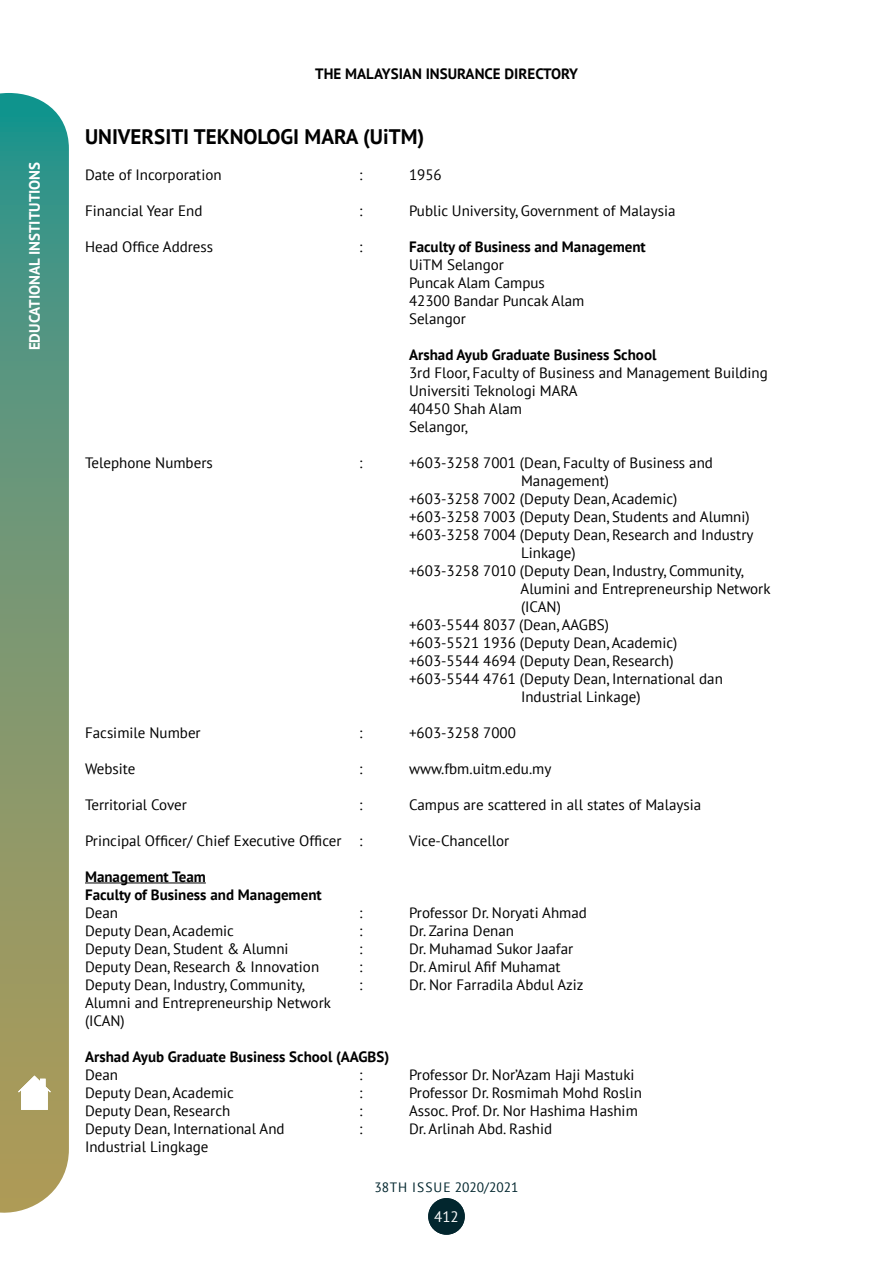
<style>
.page{position:relative;width:893px;height:1263px;background:#fff}
.page>*{position:absolute;margin:0;border:0;box-sizing:border-box;transform-origin:0 0}
.t1{font:700 21px "PT Sans";color:#000}
.t2{font:15px/18px "PT Sans";color:#000}
.t3{font:700 15px/18px "PT Sans";color:#000}
.t4{font:700 15px "PT Sans";color:#fff}
.t5{font:15px "PT Sans";color:#fff}
.t6{font:13.5px "PT Sans";color:#02262e}
</style>
<div class="page">
<svg style="left:0;top:93px;width:69px;height:1120px;background:#789975"></svg>
<div style="left:428px;top:1198px;width:37px;height:37px;background:#02262e;border-radius:50%"></div>
<svg style="left:18px;top:1075px;width:33px;height:35px"></svg>
<hr style="left:85px;top:882px;width:121px;height:1px;background:#000">
<p class="t4" style="left:25px;top:350px;width:190px;rotate:-90deg">EDUCATIONAL INSTITUTIONS</p>
<p class="t3" style="left:315px;top:65px;width:264px">THE MALAYSIAN INSURANCE DIRECTORY</p>
<h1 class="t1" style="left:85px;top:123px;width:341px">UNIVERSITI TEKNOLOGI MARA (UiTM)</h1>
<p class="t2" style="left:85px;top:165px;width:138px">Date of Incorporation</p>
<p class="t2" style="left:359px;top:165px;width:5px">:</p>
<p class="t2" style="left:409px;top:165px;width:34px">1956</p>
<p class="t2" style="left:85px;top:201px;width:119px">Financial Year End</p>
<p class="t2" style="left:359px;top:201px;width:5px">:</p>
<p class="t2" style="left:409px;top:201px;width:268px">Public University, Government of Malaysia</p>
<p class="t2" style="left:85px;top:237px;width:130px">Head Office Address</p>
<p class="t2" style="left:359px;top:237px;width:5px">:</p>
<p class="t3" style="left:409px;top:237px;width:238px">Faculty of Business and Management</p>
<p class="t2" style="left:409px;top:255px;width:177px">UiTM Selangor<br>Puncak Alam Campus<br>42300 Bandar Puncak Alam<br>Selangor</p>
<p class="t3" style="left:409px;top:345px;width:249px">Arshad Ayub Graduate Business School</p>
<p class="t2" style="left:409px;top:363px;width:360px">3rd Floor, Faculty of Business and Management Building<br>Universiti Teknologi MARA<br>40450 Shah Alam<br>Selangor,</p>
<p class="t2" style="left:85px;top:453px;width:129px">Telephone Numbers</p>
<p class="t2" style="left:359px;top:453px;width:5px">:</p>
<p class="t2" style="left:409px;top:453px;width:305px">+603-3258 7001 (Dean, Faculty of Business and</p>
<p class="t2" style="left:521px;top:471px;width:89px">Management)</p>
<p class="t2" style="left:409px;top:489px;width:270px">+603-3258 7002 (Deputy Dean, Academic)</p>
<p class="t2" style="left:409px;top:507px;width:342px">+603-3258 7003 (Deputy Dean, Students and Alumni)</p>
<p class="t2" style="left:409px;top:525px;width:346px">+603-3258 7004 (Deputy Dean, Research and Industry</p>
<p class="t2" style="left:521px;top:543px;width:56px">Linkage)</p>
<p class="t2" style="left:409px;top:561px;width:336px">+603-3258 7010 (Deputy Dean, Industry, Community,</p>
<p class="t2" style="left:521px;top:579px;width:251px">Alumini and Entrepreneurship Network</p>
<p class="t2" style="left:521px;top:597px;width:41px">(ICAN)</p>
<p class="t2" style="left:409px;top:615px;width:201px">+603-5544 8037 (Dean, AAGBS)</p>
<p class="t2" style="left:409px;top:633px;width:270px">+603-5521 1936 (Deputy Dean, Academic)</p>
<p class="t2" style="left:409px;top:651px;width:266px">+603-5544 4694 (Deputy Dean, Research)</p>
<p class="t2" style="left:409px;top:669px;width:315px">+603-5544 4761 (Deputy Dean, International dan</p>
<p class="t2" style="left:521px;top:687px;width:121px">Industrial Linkage)</p>
<p class="t2" style="left:85px;top:723px;width:117px">Facsimile Number</p>
<p class="t2" style="left:359px;top:723px;width:5px">:</p>
<p class="t2" style="left:409px;top:723px;width:108px">+603-3258 7000</p>
<p class="t2" style="left:85px;top:759px;width:52px">Website</p>
<p class="t2" style="left:359px;top:759px;width:5px">:</p>
<p class="t2" style="left:409px;top:759px;width:144px">www.fbm.uitm.edu.my</p>
<p class="t2" style="left:85px;top:795px;width:103px">Territorial Cover</p>
<p class="t2" style="left:359px;top:795px;width:5px">:</p>
<p class="t2" style="left:409px;top:795px;width:294px">Campus are scattered in all states of Malaysia</p>
<p class="t2" style="left:85px;top:831px;width:279px">Principal Officer/ Chief Executive Officer :</p>
<p class="t2" style="left:409px;top:831px;width:102px">Vice-Chancellor</p>
<p class="t3" style="left:85px;top:867px;width:238px">Management Team<br>Faculty of Business and Management</p>
<p class="t2" style="left:85px;top:903px;width:35px">Dean</p>
<p class="t2" style="left:359px;top:903px;width:5px">:</p>
<p class="t2" style="left:409px;top:903px;width:179px">Professor Dr. Noryati Ahmad</p>
<p class="t2" style="left:85px;top:921px;width:150px">Deputy Dean, Academic</p>
<p class="t2" style="left:359px;top:921px;width:5px">:</p>
<p class="t2" style="left:409px;top:921px;width:107px">Dr. Zarina Denan</p>
<p class="t2" style="left:85px;top:939px;width:205px">Deputy Dean, Student &amp; Alumni</p>
<p class="t2" style="left:359px;top:939px;width:5px">:</p>
<p class="t2" style="left:409px;top:939px;width:166px">Dr. Muhamad Sukor Jaafar</p>
<p class="t2" style="left:85px;top:957px;width:236px">Deputy Dean, Research &amp; Innovation</p>
<p class="t2" style="left:359px;top:957px;width:5px">:</p>
<p class="t2" style="left:409px;top:957px;width:153px">Dr. Amirul Afif Muhamat</p>
<p class="t2" style="left:85px;top:975px;width:221px">Deputy Dean, Industry, Community,</p>
<p class="t2" style="left:359px;top:975px;width:5px">:</p>
<p class="t2" style="left:409px;top:975px;width:176px">Dr. Nor Farradila Abdul Aziz</p>
<p class="t2" style="left:85px;top:993px;width:247px">Alumni and Entrepreneurship Network (ICAN)</p>
<p class="t3" style="left:85px;top:1047px;width:306px">Arshad Ayub Graduate Business School (AAGBS)</p>
<p class="t2" style="left:85px;top:1065px;width:35px">Dean</p>
<p class="t2" style="left:359px;top:1065px;width:5px">:</p>
<p class="t2" style="left:409px;top:1065px;width:227px">Professor Dr. Nor’Azam Haji Mastuki</p>
<p class="t2" style="left:85px;top:1083px;width:150px">Deputy Dean, Academic</p>
<p class="t2" style="left:359px;top:1083px;width:5px">:</p>
<p class="t2" style="left:409px;top:1083px;width:234px">Professor Dr. Rosmimah Mohd Roslin</p>
<p class="t2" style="left:85px;top:1101px;width:147px">Deputy Dean, Research</p>
<p class="t2" style="left:359px;top:1101px;width:5px">:</p>
<p class="t2" style="left:409px;top:1101px;width:230px">Assoc. Prof. Dr. Nor Hashima Hashim</p>
<p class="t2" style="left:85px;top:1119px;width:201px">Deputy Dean, International And</p>
<p class="t2" style="left:359px;top:1119px;width:5px">:</p>
<p class="t2" style="left:409px;top:1119px;width:145px">Dr. Arlinah Abd. Rashid</p>
<p class="t2" style="left:85px;top:1137px;width:125px">Industrial Lingkage</p>
<p class="t6" style="left:374px;top:1179px;width:145px">38TH ISSUE 2020/2021</p>
<p class="t5" style="left:434px;top:1207px;width:26px">412</p>
</div>
